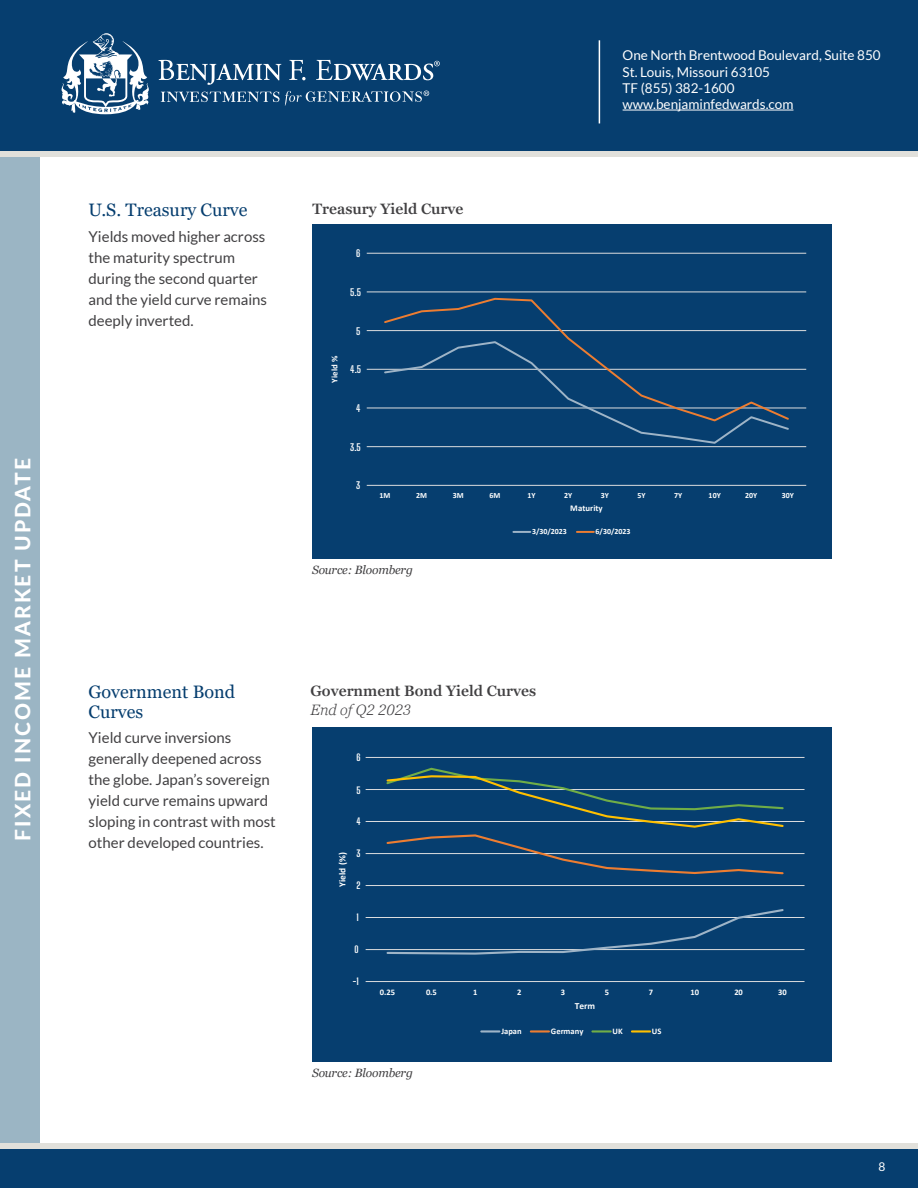
<style>
.page{position:relative;width:918px;height:1188px;background:#fff}
.page>*{position:absolute;margin:0;border:0;box-sizing:border-box;transform-origin:0 0}
.t1{font:800 21px "Lato";letter-spacing:.1em;color:#fff}
.t2{font:18px/19.5px "Georgia Pro";color:#063e6f}
.t3{font:15px/21px "Lato";color:#414042}
.t4{font:600 15px "Georgia Pro";color:#414042}
.t5{font:italic 300 15px "Georgia Pro";color:#414042}
.t6{font:13.5px "Lato";color:#fff}
.t7{font:italic 12px "Georgia Pro";letter-spacing:-.015em;color:#414042}
.t8{font:12px "Lato";color:#fff}
.t9{font:700 9.75px "Big Shoulders Display";color:#fff}
.t10{font:700 9.45px "Calibri";color:#fff}
.t11{font:700 9.45px "Big Shoulders Display";color:#fff}
.t12{font:700 8.7px "Calibri";color:#fff}
.t13{font:700 8.55px "Calibri";color:#fff}
.t14{font:700 7.95px "Calibri";color:#fff}
</style>
<div class="page">
<div style="left:313px;top:727px;width:519px;height:335px;background:#063e6f"></div>
<hr style="left:366px;top:949px;width:439px;height:1px;background:#dcddde">
<hr style="left:366px;top:917px;width:439px;height:1px;background:#dcddde">
<hr style="left:366px;top:885px;width:439px;height:1px;background:#dcddde">
<hr style="left:366px;top:853px;width:439px;height:1px;background:#dcddde">
<hr style="left:366px;top:821px;width:439px;height:1px;background:#dcddde">
<hr style="left:366px;top:789px;width:439px;height:1px;background:#dcddde">
<hr style="left:366px;top:757px;width:439px;height:1px;background:#dcddde">
<hr style="left:366px;top:981px;width:439px;height:1px;background:#dcddde">
<svg style="left:385px;top:909px;width:400px;height:46px"></svg>
<svg style="left:385px;top:768px;width:400px;height:107px"></svg>
<hr style="left:481px;top:1030px;width:18px;height:3px;background:#9eb4c7">
<hr style="left:531px;top:1030px;width:18px;height:3px;background:#ed7d31">
<hr style="left:591px;top:1030px;width:21px;height:3px;background:#70ad47">
<hr style="left:632px;top:1030px;width:18px;height:3px;background:#ffc000">
<div style="left:0;top:155px;width:40px;height:993px;background:#9bb5c4"></div>
<div style="left:0;top:0;width:918px;height:151px;background:#063e6f"></div>
<hr style="left:623px;top:110px;width:170px;height:1px;background:#fff">
<hr style="left:599px;top:40px;width:1px;height:83px;background:#fff">
<div style="left:0;top:1148px;width:918px;height:40px;background:#063e6f"></div>
<div style="left:0;top:1144px;width:918px;height:5px;background:#e1e0db"></div>
<div style="left:0;top:151px;width:918px;height:5px;background:#e1e0db"></div>
<svg style="left:62px;top:33px;width:87px;height:81px"></svg>
<svg style="left:161px;top:92px;width:118px;height:10px"></svg>
<svg style="left:158px;top:60px;width:123px;height:25px"></svg>
<svg style="left:289px;top:60px;width:17px;height:20px"></svg>
<svg style="left:316px;top:60px;width:124px;height:20px"></svg>
<svg style="left:285px;top:91px;width:144px;height:15px"></svg>
<div style="left:313px;top:225px;width:519px;height:334px;background:#063e6f"></div>
<svg style="left:366px;top:252px;width:441px;height:281px"></svg>
<hr style="left:367px;top:446px;width:439px;height:1px;background:#dcddde">
<hr style="left:367px;top:408px;width:439px;height:1px;background:#dcddde">
<hr style="left:367px;top:369px;width:439px;height:1px;background:#dcddde">
<hr style="left:367px;top:330px;width:439px;height:1px;background:#dcddde">
<hr style="left:367px;top:292px;width:439px;height:1px;background:#dcddde">
<hr style="left:367px;top:253px;width:439px;height:1px;background:#dcddde">
<hr style="left:367px;top:485px;width:439px;height:1px;background:#dcddde">
<svg style="left:383px;top:423px;width:407px;height:22px"></svg>
<svg style="left:383px;top:297px;width:408px;height:126px"></svg>
<svg style="left:513px;top:531px;width:17px;height:2px"></svg>
<svg style="left:577px;top:531px;width:17px;height:2px"></svg>
<p class="t1" style="left:7px;top:841px;width:384px;rotate:-90deg">FIXED INCOME MARKET UPDATE</p>
<p class="t2" style="left:89px;top:201px;width:160px">U.S. Treasury Curve</p>
<p class="t3" style="left:89px;top:226px;width:180px">Yields moved higher across the maturity spectrum during the second quarter and the yield curve remains deeply inverted.</p>
<p class="t4" style="left:313px;top:200px;width:152px">Treasury Yield Curve</p>
<p class="t9" style="left:356px;top:247px;width:6px">6</p>
<p class="t9" style="left:350px;top:286px;width:12px">5.5</p>
<p class="t12" style="left:329px;top:383px;width:28px;rotate:-90deg">Yield %</p>
<p class="t9" style="left:356px;top:324px;width:6px">5</p>
<p class="t9" style="left:350px;top:363px;width:13px">4.5</p>
<p class="t9" style="left:356px;top:402px;width:6px">4</p>
<p class="t9" style="left:350px;top:440px;width:12px">3.5</p>
<p class="t9" style="left:356px;top:479px;width:6px">3</p>
<p class="t6" style="left:623px;top:48px;width:260px">One North Brentwood Boulevard, Suite 850</p>
<p class="t6" style="left:623px;top:64px;width:149px">St. Louis, Missouri 63105</p>
<p class="t6" style="left:623px;top:80px;width:113px">TF (855) 382-1600</p>
<p class="t6" style="left:623px;top:97px;width:172px">www.benjaminfedwards.com</p>
<p class="t14" style="left:380px;top:490px;width:12px">1M</p>
<p class="t14" style="left:416px;top:490px;width:12px">2M</p>
<p class="t14" style="left:453px;top:490px;width:12px">3M</p>
<p class="t14" style="left:490px;top:490px;width:12px">6M</p>
<p class="t14" style="left:528px;top:490px;width:10px">1Y</p>
<p class="t14" style="left:564px;top:490px;width:10px">2Y</p>
<p class="t14" style="left:601px;top:490px;width:10px">3Y</p>
<p class="t14" style="left:637px;top:490px;width:10px">5Y</p>
<p class="t14" style="left:674px;top:490px;width:10px">7Y</p>
<p class="t14" style="left:709px;top:490px;width:14px">10Y</p>
<p class="t14" style="left:745px;top:490px;width:14px">20Y</p>
<p class="t14" style="left:782px;top:490px;width:14px">30Y</p>
<p class="t12" style="left:570px;top:502px;width:34px">Maturity</p>
<p class="t7" style="left:312px;top:563px;width:102px">Source: Bloomberg</p>
<p class="t14" style="left:532px;top:526px;width:36px">3/30/2023</p>
<p class="t14" style="left:596px;top:526px;width:36px">6/30/2023</p>
<p class="t2" style="left:89px;top:683px;width:148px">Government Bond<br>Curves</p>
<p class="t3" style="left:89px;top:727px;width:189px">Yield curve inversions generally deepened across the globe. Japan’s sovereign yield curve remains upward sloping in contrast with most other developed countries.</p>
<p class="t4" style="left:310px;top:682px;width:227px">Government Bond Yield Curves</p>
<p class="t5" style="left:310px;top:701px;width:102px">End of Q2 2023</p>
<p class="t11" style="left:356px;top:751px;width:6px">6</p>
<p class="t11" style="left:356px;top:784px;width:6px">5</p>
<p class="t11" style="left:356px;top:815px;width:6px">4</p>
<p class="t10" style="left:336px;top:887px;width:36px;rotate:-90deg">Yield (%)</p>
<p class="t11" style="left:356px;top:847px;width:6px">3</p>
<p class="t11" style="left:356px;top:879px;width:6px">2</p>
<p class="t11" style="left:356px;top:911px;width:4px">1</p>
<p class="t11" style="left:355px;top:943px;width:6px">0</p>
<p class="t11" style="left:353px;top:975px;width:7px">-1</p>
<p class="t13" style="left:380px;top:986px;width:17px">0.25</p>
<p class="t13" style="left:426px;top:986px;width:12px">0.5</p>
<p class="t13" style="left:473px;top:986px;width:6px">1</p>
<p class="t13" style="left:517px;top:986px;width:6px">2</p>
<p class="t13" style="left:561px;top:986px;width:6px">3</p>
<p class="t13" style="left:605px;top:986px;width:6px">5</p>
<p class="t13" style="left:649px;top:986px;width:6px">7</p>
<p class="t13" style="left:690px;top:986px;width:10px">10</p>
<p class="t13" style="left:734px;top:986px;width:10px">20</p>
<p class="t13" style="left:778px;top:986px;width:10px">30</p>
<p class="t10" style="left:575px;top:999px;width:22px">Term</p>
<p class="t13" style="left:501px;top:1025px;width:22px">Japan</p>
<p class="t13" style="left:551px;top:1025px;width:34px">Germany</p>
<p class="t13" style="left:613px;top:1025px;width:12px">UK</p>
<p class="t13" style="left:652px;top:1025px;width:11px">US</p>
<p class="t7" style="left:312px;top:1066px;width:102px">Source: Bloomberg</p>
<p class="t8" style="left:879px;top:1160px;width:8px">8</p>
</div>
